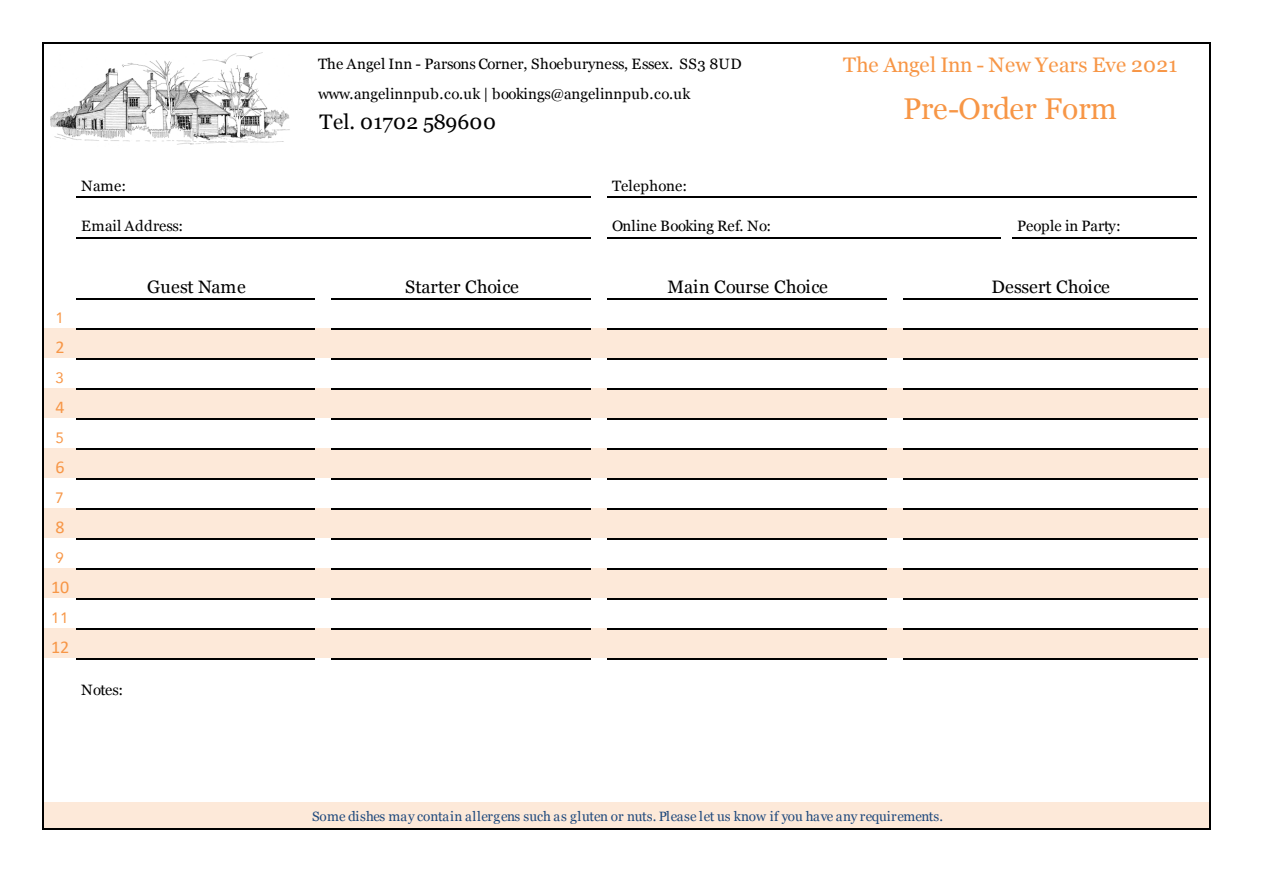
<style>
.page{position:relative;width:1263px;height:893px;background:#fff}
.page>*{position:absolute;margin:0;border:0;box-sizing:border-box;transform-origin:0 0}
.t1{font:30px "Georgia";letter-spacing:-.01em;color:#f79646}
.t2{font:21px "Georgia";letter-spacing:.015em;color:#f79646}
.t3{font:21px "Georgia";letter-spacing:.005em;color:#000}
.t4{font:18px "Georgia";color:#000}
.t5{font:18px "Calibri";color:#f79646}
.t6{font:15px "Georgia";letter-spacing:.01em;color:#000}
.t7{font:15px "Avenir";color:#f79646}
.t8{font:13.5px "Georgia";letter-spacing:-.005em;color:#1f497d}
</style>
<div class="page">
<div style="left:44px;top:328px;width:1166px;height:32px;background:#fde9d9"></div>
<div style="left:44px;top:358px;width:1166px;height:32px;background:#fff"></div>
<div style="left:44px;top:388px;width:1166px;height:32px;background:#fde9d9"></div>
<div style="left:44px;top:418px;width:1166px;height:32px;background:#fff"></div>
<div style="left:44px;top:448px;width:1166px;height:32px;background:#fde9d9"></div>
<div style="left:44px;top:478px;width:1166px;height:32px;background:#fff"></div>
<div style="left:44px;top:508px;width:1166px;height:32px;background:#fde9d9"></div>
<div style="left:44px;top:538px;width:1166px;height:32px;background:#fff"></div>
<div style="left:44px;top:568px;width:1166px;height:32px;background:#fde9d9"></div>
<div style="left:44px;top:598px;width:1166px;height:32px;background:#fff"></div>
<div style="left:44px;top:628px;width:1166px;height:32px;background:#fde9d9"></div>
<div style="left:44px;top:658px;width:1166px;height:146px;background:#fff"></div>
<div style="left:44px;top:803px;width:1166px;height:27px;background:#fde9d9"></div>
<hr style="left:76px;top:196px;width:515px;height:2px;background:#000">
<hr style="left:76px;top:237px;width:515px;height:1px;background:#000">
<hr style="left:608px;top:237px;width:392px;height:1px;background:#000">
<hr style="left:76px;top:298px;width:239px;height:2px;background:#000">
<hr style="left:332px;top:298px;width:259px;height:2px;background:#000">
<hr style="left:608px;top:298px;width:278px;height:2px;background:#000">
<hr style="left:76px;top:328px;width:239px;height:2px;background:#000">
<hr style="left:332px;top:328px;width:259px;height:2px;background:#000">
<hr style="left:608px;top:328px;width:278px;height:2px;background:#000">
<hr style="left:76px;top:358px;width:239px;height:2px;background:#000">
<hr style="left:332px;top:358px;width:259px;height:2px;background:#000">
<hr style="left:608px;top:358px;width:278px;height:2px;background:#000">
<hr style="left:76px;top:388px;width:239px;height:2px;background:#000">
<hr style="left:332px;top:388px;width:259px;height:2px;background:#000">
<hr style="left:608px;top:388px;width:278px;height:2px;background:#000">
<hr style="left:76px;top:418px;width:239px;height:2px;background:#000">
<hr style="left:332px;top:418px;width:259px;height:2px;background:#000">
<hr style="left:608px;top:418px;width:278px;height:2px;background:#000">
<hr style="left:76px;top:448px;width:239px;height:2px;background:#000">
<hr style="left:332px;top:448px;width:259px;height:2px;background:#000">
<hr style="left:608px;top:448px;width:278px;height:2px;background:#000">
<hr style="left:76px;top:478px;width:239px;height:2px;background:#000">
<hr style="left:332px;top:478px;width:259px;height:2px;background:#000">
<hr style="left:608px;top:478px;width:278px;height:2px;background:#000">
<hr style="left:76px;top:508px;width:239px;height:2px;background:#000">
<hr style="left:332px;top:508px;width:259px;height:2px;background:#000">
<hr style="left:608px;top:508px;width:278px;height:2px;background:#000">
<hr style="left:76px;top:538px;width:239px;height:2px;background:#000">
<hr style="left:332px;top:538px;width:259px;height:2px;background:#000">
<hr style="left:608px;top:538px;width:278px;height:2px;background:#000">
<hr style="left:76px;top:568px;width:239px;height:2px;background:#000">
<hr style="left:332px;top:568px;width:259px;height:2px;background:#000">
<hr style="left:608px;top:568px;width:278px;height:2px;background:#000">
<hr style="left:76px;top:598px;width:239px;height:2px;background:#000">
<hr style="left:332px;top:598px;width:259px;height:2px;background:#000">
<hr style="left:608px;top:598px;width:278px;height:2px;background:#000">
<hr style="left:76px;top:628px;width:239px;height:2px;background:#000">
<hr style="left:332px;top:628px;width:259px;height:2px;background:#000">
<hr style="left:608px;top:628px;width:278px;height:2px;background:#000">
<hr style="left:76px;top:658px;width:239px;height:2px;background:#000">
<hr style="left:332px;top:658px;width:259px;height:2px;background:#000">
<hr style="left:608px;top:658px;width:278px;height:2px;background:#000">
<hr style="left:42px;top:42px;width:2px;height:788px;background:#000">
<hr style="left:1209px;top:44px;width:1px;height:786px;background:#000">
<hr style="left:44px;top:42px;width:1166px;height:2px;background:#000">
<hr style="left:608px;top:196px;width:589px;height:2px;background:#000">
<hr style="left:1012px;top:237px;width:185px;height:1px;background:#000">
<hr style="left:903px;top:298px;width:294px;height:2px;background:#000">
<hr style="left:903px;top:328px;width:294px;height:2px;background:#000">
<hr style="left:903px;top:358px;width:294px;height:2px;background:#000">
<hr style="left:903px;top:388px;width:294px;height:2px;background:#000">
<hr style="left:903px;top:418px;width:294px;height:2px;background:#000">
<hr style="left:903px;top:448px;width:294px;height:2px;background:#000">
<hr style="left:903px;top:478px;width:294px;height:2px;background:#000">
<hr style="left:903px;top:508px;width:294px;height:2px;background:#000">
<hr style="left:903px;top:538px;width:294px;height:2px;background:#000">
<hr style="left:903px;top:568px;width:294px;height:2px;background:#000">
<hr style="left:903px;top:598px;width:294px;height:2px;background:#000">
<hr style="left:903px;top:628px;width:294px;height:2px;background:#000">
<hr style="left:903px;top:658px;width:294px;height:2px;background:#000">
<hr style="left:44px;top:828px;width:1166px;height:2px;background:#000">
<img style="left:50px;top:52px;width:240px;height:93px">
<p class="t6" style="left:318px;top:55px;width:425px">The Angel Inn - Parsons Corner, Shoeburyness, Essex. SS3 8UD</p>
<h2 class="t2" style="left:843px;top:53px;width:336px">The Angel Inn - New Years Eve 2021</h2>
<p class="t6" style="left:318px;top:85px;width:374px">www.angelinnpub.co.uk | bookings@angelinnpub.co.uk</p>
<h2 class="t3" style="left:320px;top:110px;width:178px">Tel. 01702 589600</h2>
<h1 class="t1" style="left:903px;top:91px;width:215px">Pre-Order Form</h1>
<p class="t6" style="left:81px;top:177px;width:47px">Name:</p>
<p class="t6" style="left:612px;top:177px;width:77px">Telephone:</p>
<p class="t6" style="left:81px;top:217px;width:104px">Email Address:</p>
<p class="t6" style="left:612px;top:217px;width:161px">Online Booking Ref. No:</p>
<p class="t6" style="left:1017px;top:217px;width:105px">People in Party:</p>
<p class="t7" style="left:56px;top:308px;width:10px">1</p>
<p class="t5" style="left:56px;top:335px;width:11px">2</p>
<p class="t7" style="left:56px;top:368px;width:10px">3</p>
<p class="t5" style="left:56px;top:395px;width:11px">4</p>
<p class="t7" style="left:56px;top:428px;width:10px">5</p>
<p class="t5" style="left:56px;top:455px;width:11px">6</p>
<p class="t7" style="left:56px;top:488px;width:10px">7</p>
<p class="t5" style="left:56px;top:515px;width:11px">8</p>
<p class="t7" style="left:56px;top:548px;width:10px">9</p>
<p class="t5" style="left:51px;top:575px;width:20px">10</p>
<p class="t7" style="left:51px;top:608px;width:19px">11</p>
<p class="t5" style="left:51px;top:635px;width:20px">12</p>
<p class="t6" style="left:81px;top:681px;width:44px">Notes:</p>
<p class="t4" style="left:147px;top:276px;width:100px">Guest Name</p>
<p class="t4" style="left:405px;top:276px;width:115px">Starter Choice</p>
<p class="t4" style="left:668px;top:276px;width:162px">Main Course Choice</p>
<p class="t4" style="left:992px;top:276px;width:120px">Dessert Choice</p>
<p class="t8" style="left:312px;top:808px;width:632px">Some dishes may contain allergens such as gluten or nuts. Please let us know if you have any requirements.</p>
</div>
